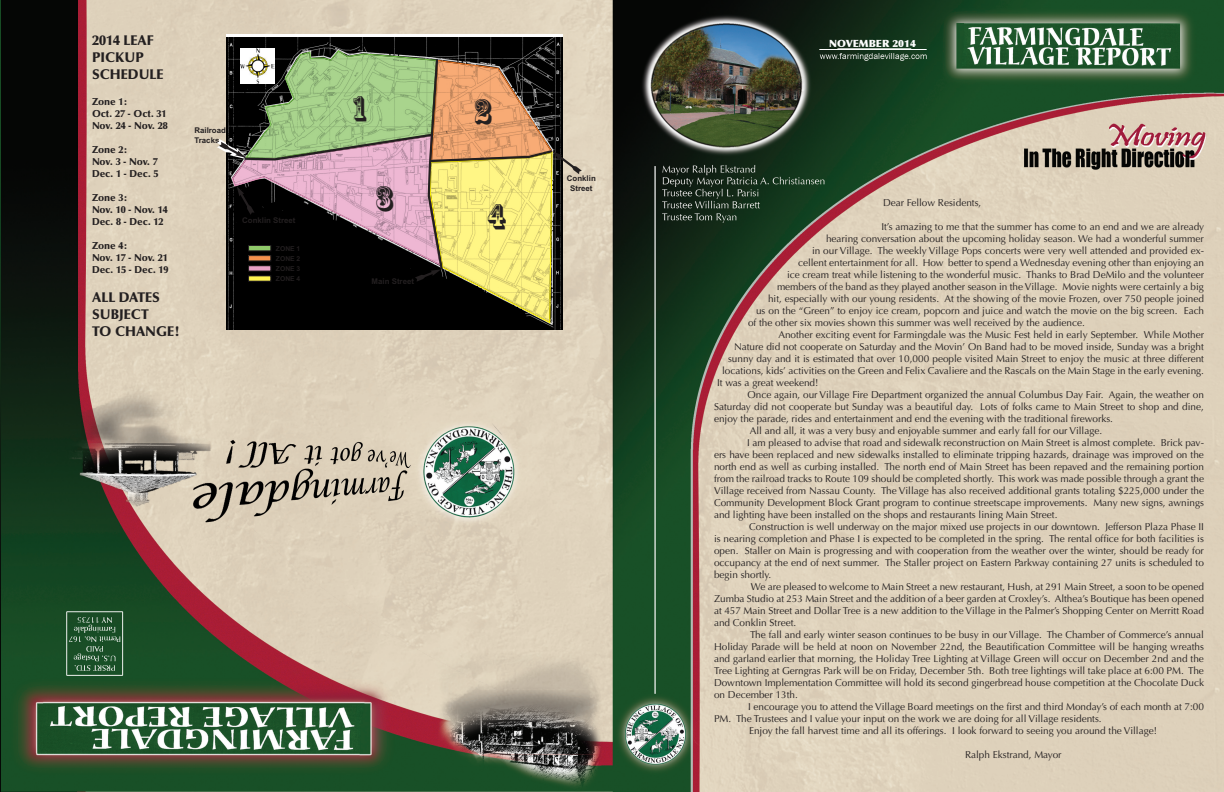
<style>
.page{position:relative;width:1224px;height:792px;background:#fff}
.page>*{position:absolute;margin:0;border:0;box-sizing:border-box;transform-origin:0 0}
.t1{font:33.8px "Rosewood Std";color:#231f20}
.t2{font:900 14px "Optima LT Std";color:#231f20}
.t3{font:10px/12px "Optima LT Std";color:#231f20;text-align:justify}
.t4{font:900 10px "Optima LT Std";color:#231f20}
.t5{font:900 10px "Optima LT Std";color:#fff}
.t6{font:700 7.9px/9.4px "Arial";color:#231f20}
.t7{font:700 6.8px/10.1px "Arial";color:#231f20;text-align:justify}
</style>
<div class="page">
<img style="left:0;top:0;width:1224px;height:792px">
<hr style="left:819px;top:49px;width:108px;height:1px;background:#fff">
<img style="left:227px;top:38px;width:336px;height:291px">
<img style="left:241px;top:49px;width:33px;height:1px">
<svg style="left:217px;top:50px;width:365px;height:274px;background:#847b5d"></svg>
<p class="t2" style="left:92px;top:32px;width:63px">2014 LEAF</p>
<p class="t2" style="left:92px;top:49px;width:54px">PICKUP</p>
<p class="t2" style="left:92px;top:66px;width:73px">SCHEDULE</p>
<p class="t4" style="left:92px;top:96px;width:37px">Zone 1:</p>
<p class="t4" style="left:92px;top:108px;width:76px">Oct. 27 - Oct. 31</p>
<p class="t4" style="left:92px;top:120px;width:77px">Nov. 24 - Nov. 28</p>
<p class="t4" style="left:92px;top:144px;width:37px">Zone 2:</p>
<p class="t4" style="left:92px;top:156px;width:67px">Nov. 3 - Nov. 7</p>
<p class="t4" style="left:92px;top:168px;width:68px">Dec. 1 - Dec. 5</p>
<p class="t4" style="left:92px;top:192px;width:37px">Zone 3:</p>
<p class="t4" style="left:92px;top:204px;width:77px">Nov. 10 - Nov. 14</p>
<p class="t4" style="left:92px;top:216px;width:73px">Dec. 8 - Dec. 12</p>
<p class="t4" style="left:92px;top:240px;width:37px">Zone 4:</p>
<p class="t4" style="left:92px;top:252px;width:77px">Nov. 17 - Nov. 21</p>
<p class="t4" style="left:92px;top:264px;width:78px">Dec. 15 - Dec. 19</p>
<p class="t2" style="left:92px;top:289px;width:69px">ALL DATES</p>
<p class="t2" style="left:92px;top:306px;width:58px">SUBJECT</p>
<p class="t2" style="left:92px;top:323px;width:90px">TO CHANGE!</p>
<p class="t6" style="left:194px;top:126px;width:33px">Railroad<br>Tracks</p>
<p class="t6" style="left:242px;top:216px;width:55px">Conklin Street</p>
<p class="t7" style="left:276px;top:244px;width:26px">ZONE 1<br>ZONE 2<br>ZONE 3<br>ZONE 4</p>
<p class="t1" style="left:352px;top:89px;width:15px">1</p>
<p class="t1" style="left:473px;top:92px;width:19px">2</p>
<p class="t1" style="left:374px;top:179px;width:20px">3</p>
<p class="t6" style="left:372px;top:277px;width:44px">Main Street</p>
<p class="t1" style="left:487px;top:197px;width:19px">4</p>
<p class="t6" style="left:567px;top:174px;width:30px;text-align:center">Conklin<br>Street</p>
<p class="t5" style="left:829px;top:37px;width:88px">NOVEMBER 2014</p>
<p class="t3" style="left:883px;top:197px;width:100px">Dear Fellow Residents,</p>
<p class="t3" style="left:881px;top:221px;width:324px">It’s amazing to me that the summer has come to an end and we are already</p>
<p class="t3" style="left:826px;top:233px;width:379px">hearing conversation about the upcoming holiday season. We had a wonderful summer</p>
<p class="t3" style="left:812px;top:245px;width:393px">in our Village. The weekly Village Pops concerts were very well attended and provided ex-</p>
<p class="t3" style="left:798px;top:257px;width:408px">cellent entertainment for all. How better to spend a Wednesday evening other than enjoying an</p>
<p class="t3" style="left:787px;top:269px;width:419px">ice cream treat while listening to the wonderful music. Thanks to Brad DeMilo and the volunteer</p>
<p class="t3" style="left:777px;top:281px;width:428px">members of the band as they played another season in the Village. Movie nights were certainly a big</p>
<p class="t3" style="left:768px;top:293px;width:437px">hit, especially with our young residents. At the showing of the movie Frozen, over 750 people joined</p>
<p class="t3" style="left:756px;top:305px;width:450px">us on the “Green” to enjoy ice cream, popcorn and juice and watch the movie on the big screen. Each</p>
<p class="t3" style="left:748px;top:317px;width:338px">of the other six movies shown this summer was well received by the audience.</p>
<p class="t3" style="left:778px;top:329px;width:427px">Another exciting event for Farmingdale was the Music Fest held in early September. While Mother</p>
<p class="t3" style="left:734px;top:341px;width:471px">Nature did not cooperate on Saturday and the Movin’ On Band had to be moved inside, Sunday was a bright</p>
<p class="t3" style="left:728px;top:353px;width:478px">sunny day and it is estimated that over 10,000 people visited Main Street to enjoy the music at three different</p>
<p class="t3" style="left:722px;top:365px;width:484px">locations, kids’ activities on the Green and Felix Cavaliere and the Rascals on the Main Stage in the early evening.</p>
<p class="t3" style="left:717px;top:377px;width:103px">It was a great weekend!</p>
<p class="t3" style="left:714px;top:389px;width:491px;text-indent:34px">Once again, our Village Fire Department organized the annual Columbus Day Fair. Again, the weather on Saturday did not cooperate but Sunday was a beautiful day. Lots of folks came to Main Street to shop and dine, enjoy the parade, rides and entertainment and end the evening with the traditional fireworks.</p>
<p class="t3" style="left:750px;top:425px;width:354px">All and all, it was a very busy and enjoyable summer and early fall for our Village.</p>
<p class="t3" style="left:714px;top:437px;width:492px;text-indent:33px">I am pleased to advise that road and sidewalk reconstruction on Main Street is almost complete. Brick pav&shy;ers have been replaced and new sidewalks installed to eliminate tripping hazards, drainage was improved on the north end as well as curbing installed. The north end of Main Street has been repaved and the remaining portion from the railroad tracks to Route 109 should be completed shortly. This work was made possible through a grant the Village received from Nassau County. The Village has also received additional grants totaling $225,000 under the Community Development Block Grant program to continue streetscape improvements. Many new signs, awnings and lighting have been installed on the shops and restaurants lining Main Street.</p>
<p class="t3" style="left:714px;top:521px;width:492px;text-indent:35px">Construction is well underway on the major mixed use projects in our downtown. Jefferson Plaza Phase II is nearing completion and Phase I is expected to be completed in the spring. The rental office for both facilities is open. Staller on Main is progressing and with cooperation from the weather over the winter, should be ready for occupancy at the end of next summer. The Staller project on Eastern Parkway containing 27 units is scheduled to begin shortly.</p>
<p class="t3" style="left:714px;top:581px;width:492px;text-indent:37px">We are pleased to welcome to Main Street a new restaurant, Hush, at 291 Main Street, a soon to be opened Zumba Studio at 253 Main Street and the addition of a beer garden at Croxley’s. Althea’s Boutique has been opened at 457 Main Street and Dollar Tree is a new addition to the Village in the Palmer’s Shopping Center on Merritt Road and Conklin Street.</p>
<p class="t3" style="left:714px;top:629px;width:492px;text-indent:36px">The fall and early winter season continues to be busy in our Village. The Chamber of Commerce’s annual Holiday Parade will be held at noon on November 22nd, the Beautification Committee will be hanging wreaths and garland earlier that morning, the Holiday Tree Lighting at Village Green will occur on December 2nd and the Tree Lighting at Gerngras Park will be on Friday, December 5th. Both tree lightings will take place at 6:00 PM. The Downtown Implementation Committee will hold its second gingerbread house competition at the Chocolate Duck on December 13th.</p>
<p class="t3" style="left:714px;top:701px;width:492px;text-indent:34px">I encourage you to attend the Village Board meetings on the first and third Monday’s of each month at 7:00<br>PM. The Trustees and I value your input on the work we are doing for all Village residents.</p>
<p class="t3" style="left:749px;top:725px;width:410px">Enjoy the fall harvest time and all its offerings. I look forward to seeing you around the Village!</p>
<p class="t3" style="left:965px;top:749px;width:98px">Ralph Ekstrand, Mayor</p>
</div>
